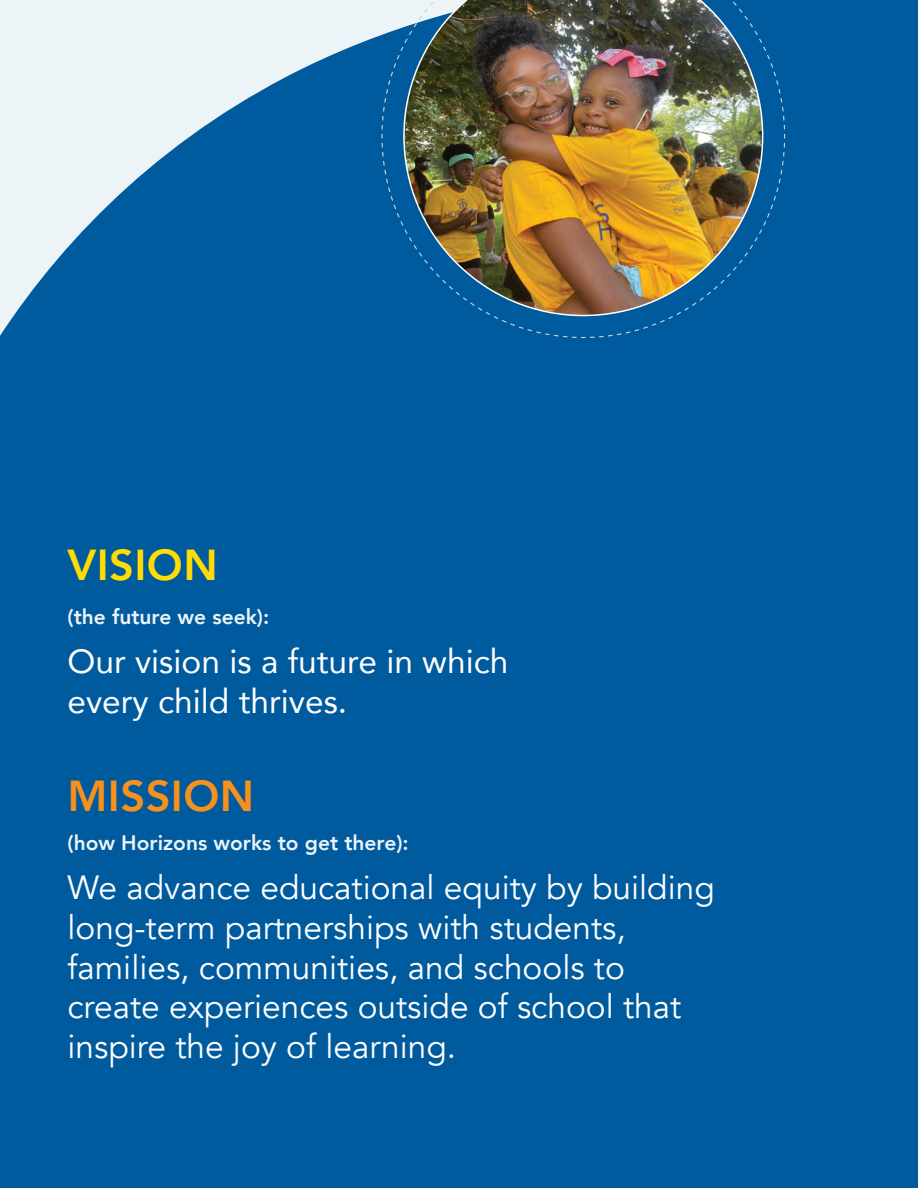
<style>
.page{position:relative;width:918px;height:1188px;background:#005a9e}
.page>*{position:absolute;margin:0;border:0;box-sizing:border-box;transform-origin:0 0}
.t1{font:800 43.2px "Avenir";letter-spacing:.01em;color:#f7901d}
.t2{font:800 43.2px "Avenir";letter-spacing:.01em;color:#fd0}
.t3{font:33.45px/39.6px "Avenir";color:#fff}
.t4{font:33.45px/39.6px "Avenir";color:#fff}
.t5{font:800 20.85px "Avenir";color:#ecf4f8}
</style>
<div class="page">
<svg style="left:0;top:0;width:381px;height:336px"></svg>
<svg style="left:381px;top:0;width:405px;height:338px"></svg>
<img style="left:403px;top:0;width:360px;height:316px">
<p class="t2" style="left:68px;top:531px;width:152px">VISION</p>
<p class="t5" style="left:68px;top:600px;width:203px">(the future we seek):</p>
<p class="t4" style="left:68px;top:641px;width:443px">Our vision is a future in which every child thrives.</p>
<p class="t1" style="left:68px;top:763px;width:188px">MISSION</p>
<p class="t5" style="left:68px;top:826px;width:343px">(how Horizons works to get there):</p>
<p class="t3" style="left:68px;top:869px;width:649px">We advance educational equity by building long-term partnerships with students, families, communities, and schools to create experiences outside of school that inspire the joy of learning.</p>
</div>
